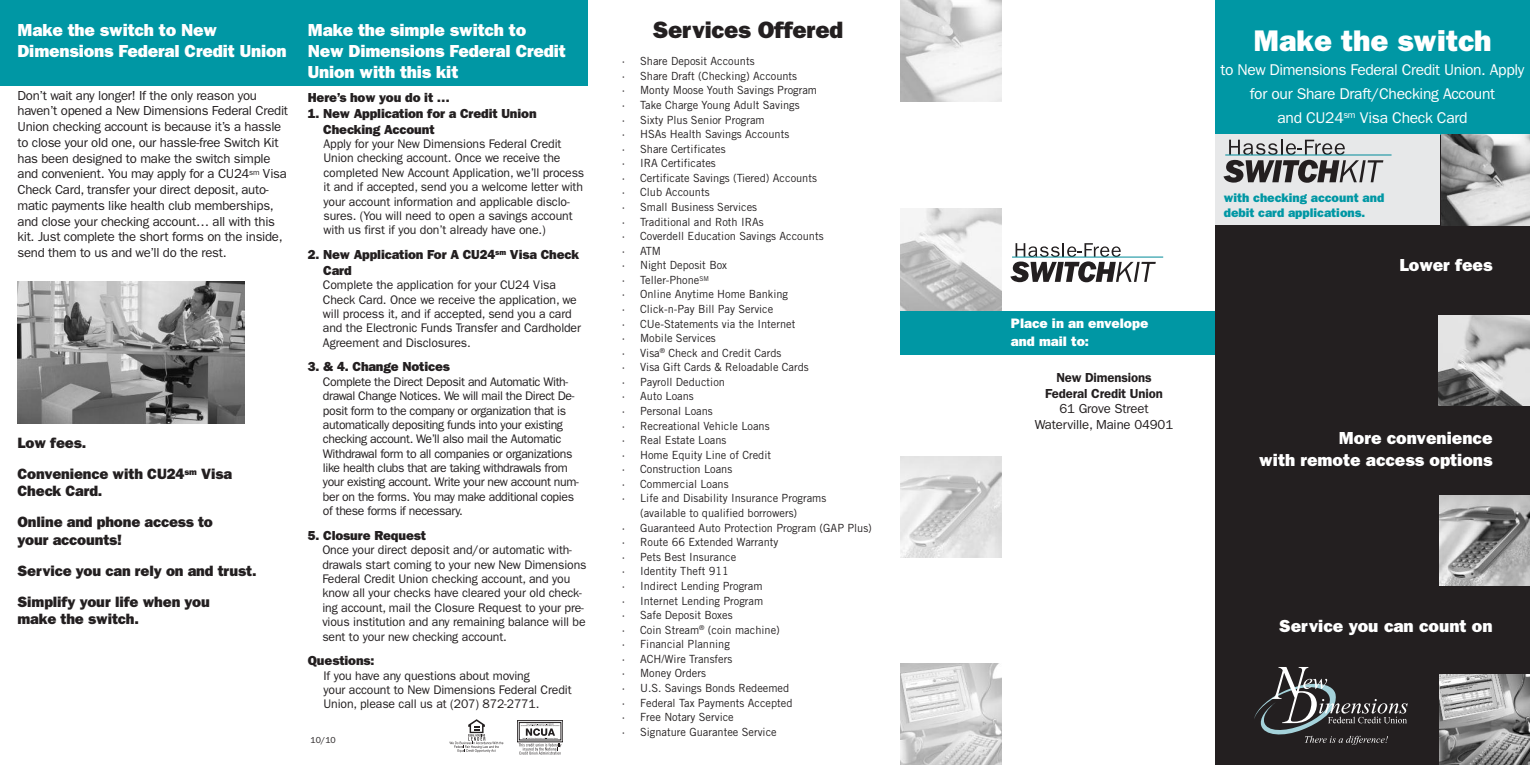
<style>
.page{position:relative;width:1530px;height:765px;background:#fff}
.page>*{position:absolute;margin:0;border:0;box-sizing:border-box;transform-origin:0 0}
.t1{font:30px "ITC Franklin Gothic Std Hvy";color:#fff}
.t2{font:23.75px "ITC Franklin Gothic Std Hvy";letter-spacing:-.01em;color:#231f20}
.t3{font:17.5px/21px "ITC Franklin Gothic Std Hvy";letter-spacing:-.01em;color:#fff}
.t4{font:15.62px/23.8px "ITC Franklin Gothic Std";letter-spacing:-.02em;color:#fff;text-align:center}
.t5{font:15px/31px "ITC Franklin Gothic Std Hvy";letter-spacing:-.01em;color:#231f20}
.t6{font:13.75px/17.5px "ITC Franklin Gothic Std Hvy";color:#fff}
.t7{font:13.12px/15.8px "ITC Franklin Gothic Std";letter-spacing:-.02em;color:#231f20}
.t8{font:13.12px/15.8px "ITC Franklin Gothic Std Hvy";letter-spacing:-.01em;color:#231f20}
.t9{font:600 13.12px/15.8px "ITC Franklin Gothic Std";letter-spacing:-.01em;color:#231f20;text-align:center}
.t10{font:12.5px/14.4px "ITC Franklin Gothic Std";letter-spacing:-.01em;color:#231f20}
.t11{font:12.5px/14.4px "ITC Franklin Gothic Std";letter-spacing:-.03em;color:#231f20}
.t12{font:12.5px/15px "ITC Franklin Gothic Std Hvy";color:#0097a4}
.t13{font:11.25px "Trade Gothic LT Std";color:#231f20}
.t14{font:8.75px "ITC Franklin Gothic Std";color:#231f20}
</style>
<div class="page">
<div style="left:1215px;top:133px;width:315px;height:632px;background:#231f20"></div>
<div style="left:1215px;top:0;width:315px;height:135px;background:#0097a4"></div>
<div style="left:0;top:0;width:588px;height:86px;background:#0097a4"></div>
<img style="left:1442px;top:134px;width:88px;height:91px">
<img style="left:1439px;top:315px;width:91px;height:91px">
<img style="left:1439px;top:495px;width:91px;height:91px">
<img style="left:1439px;top:675px;width:91px;height:90px">
<svg style="left:1254px;top:667px;width:154px;height:78px"></svg>
<img style="left:18px;top:282px;width:227px;height:142px">
<div style="left:1215px;top:134px;width:224px;height:91px;background:#e7e8e9"></div>
<svg style="left:1223px;top:140px;width:160px;height:43px"></svg>
<hr style="left:1225px;top:155px;width:167px;height:1px;background:#008b99">
<img style="left:901px;top:663px;width:101px;height:102px">
<img style="left:901px;top:457px;width:101px;height:101px">
<img style="left:900px;top:209px;width:102px;height:101px">
<img style="left:900px;top:0;width:102px;height:101px">
<div style="left:900px;top:311px;width:315px;height:43px;background:#0097a4"></div>
<svg style="left:1010px;top:243px;width:146px;height:39px"></svg>
<hr style="left:1012px;top:257px;width:151px;height:1px;background:#008b99">
<div style="left:517px;top:720px;width:46px;height:22px;border:1px solid #231f20"></div>
<div style="left:519px;top:722px;width:42px;height:18px;border:1px solid #231f20"></div>
<svg style="left:519px;top:723px;width:42px;height:32px"></svg>
<svg style="left:450px;top:719px;width:53px;height:34px"></svg>
<h3 class="t3" style="left:18px;top:21px;width:271px">Make the switch to New<br>Dimensions Federal Credit Union</h3>
<p class="t7" style="left:18px;top:88px;width:272px">Don’t wait any longer! If the only reason you haven’t opened a New Dimensions Federal Credit Union checking account is because it’s a hassle to close your old one, our hassle-free Switch Kit has been designed to make the switch simple and convenient. You may apply for a CU24<sup>sm</sup> Visa Check Card, transfer your direct deposit, auto&shy;matic payments like health club memberships, and close your checking account… all with this kit. Just complete the short forms on the inside, send them to us and we’ll do the rest.</p>
<h3 class="t5" style="left:18px;top:428px;width:216px">Low fees.<br>Convenience with CU24<sup>sm</sup> Visa</h3>
<h3 class="t5" style="left:18px;top:477px;width:197px">Check Card.<br>Online and phone access to</h3>
<h3 class="t5" style="left:18px;top:525px;width:241px">your accounts!<br>Service you can rely on and trust.<br>Simplify your life when you</h3>
<h3 class="t5" style="left:18px;top:605px;width:123px">make the switch.</h3>
<h3 class="t3" style="left:308px;top:21px;width:260px">Make the simple switch to<br>New Dimensions Federal Credit<br>Union with this kit</h3>
<p class="t8" style="left:308px;top:91px;width:144px">Here’s how you do it …</p>
<p class="t8" style="left:323px;top:107px;width:215px;text-indent:-15px">1. New Application for a Credit Union<br>Checking Account</p>
<p class="t10" style="left:324px;top:138px;width:262px">Apply for your New Dimensions Federal Credit Union checking account. Once we receive the completed New Account Application, we’ll process it and if accepted, send you a welcome letter with your account information and applicable disclo&shy;sures. (You will need to open a savings account with us first if you don’t already have one.)</p>
<p class="t8" style="left:323px;top:248px;width:257px;text-indent:-15px">2. New Application For A CU24<sup>sm</sup> Visa Check<br>Card</p>
<p class="t10" style="left:323px;top:279px;width:260px">Complete the application for your CU24 Visa Check Card. Once we receive the application, we will process it, and if accepted, send you a card and the Electronic Funds Transfer and Cardholder Agreement and Disclosures.</p>
<p class="t8" style="left:308px;top:360px;width:144px">3. &amp; 4. Change Notices</p>
<p class="t11" style="left:323px;top:375px;width:257px">Complete the Direct Deposit and Automatic With&shy;drawal Change Notices. We will mail the Direct De&shy;posit form to the company or organization that is automatically depositing funds into your existing checking account. We’ll also mail the Automatic Withdrawal form to all companies or organizations like health clubs that are taking withdrawals from your existing account. Write your new account num&shy;ber on the forms. You may make additional copies of these forms if necessary.</p>
<p class="t8" style="left:308px;top:529px;width:120px">5. Closure Request</p>
<p class="t10" style="left:322px;top:544px;width:266px">Once your direct deposit and/or automatic with&shy;drawals start coming to your new New Dimensions Federal Credit Union checking account, and you know all your checks have cleared your old check&shy;ing account, mail the Closure Request to your pre&shy;vious institution and any remaining balance will be sent to your new checking account.</p>
<p class="t8" style="left:308px;top:654px;width:68px">Questions:</p>
<p class="t10" style="left:324px;top:669px;width:250px">If you have any questions about moving<br>your account to New Dimensions Federal Credit<br>Union, please call us at (207) 872-2771.</p>
<p class="t14" style="left:311px;top:737px;width:27px">10/10</p>
<h2 class="t2" style="left:653px;top:21px;width:192px">Services Offered</h2>
<p class="t13" style="left:622px;top:57px;width:134px">· Share Deposit Accounts</p>
<p class="t13" style="left:622px;top:72px;width:177px">· Share Draft (Checking) Accounts</p>
<p class="t13" style="left:622px;top:86px;width:197px">· Monty Moose Youth Savings Program</p>
<p class="t13" style="left:622px;top:101px;width:179px">· Take Charge Young Adult Savings</p>
<p class="t13" style="left:622px;top:115px;width:144px">· Sixty Plus Senior Program</p>
<p class="t13" style="left:622px;top:130px;width:169px">· HSAs Health Savings Accounts</p>
<p class="t13" style="left:622px;top:145px;width:105px">· Share Certificates</p>
<p class="t13" style="left:622px;top:159px;width:95px">· IRA Certificates</p>
<p class="t13" style="left:622px;top:174px;width:197px">· Certificate Savings (Tiered) Accounts</p>
<p class="t13" style="left:622px;top:188px;width:89px">· Club Accounts</p>
<p class="t13" style="left:622px;top:203px;width:137px">· Small Business Services</p>
<p class="t13" style="left:622px;top:217px;width:143px">· Traditional and Roth IRAs</p>
<p class="t13" style="left:622px;top:232px;width:203px">· Coverdell Education Savings Accounts</p>
<p class="t13" style="left:622px;top:247px;width:41px">· ATM</p>
<p class="t13" style="left:622px;top:261px;width:107px">· Night Deposit Box</p>
<p class="t13" style="left:622px;top:276px;width:89px">· Teller-Phone<sup>SM</sup></p>
<p class="t13" style="left:622px;top:290px;width:168px">· Online Anytime Home Banking</p>
<p class="t13" style="left:622px;top:305px;width:153px">· Click-n-Pay Bill Pay Service</p>
<p class="t13" style="left:622px;top:319px;width:175px">· CUe-Statements via the Internet</p>
<p class="t13" style="left:622px;top:334px;width:95px">· Mobile Services</p>
<p class="t13" style="left:622px;top:349px;width:161px">· Visa<sup>®</sup> Check and Credit Cards</p>
<p class="t13" style="left:622px;top:363px;width:189px">· Visa Gift Cards &amp; Reloadable Cards</p>
<p class="t13" style="left:622px;top:378px;width:105px">· Payroll Deduction</p>
<p class="t13" style="left:622px;top:392px;width:73px">· Auto Loans</p>
<p class="t13" style="left:622px;top:407px;width:92px">· Personal Loans</p>
<p class="t13" style="left:622px;top:421px;width:149px">· Recreational Vehicle Loans</p>
<p class="t13" style="left:622px;top:436px;width:106px">· Real Estate Loans</p>
<p class="t13" style="left:622px;top:451px;width:151px">· Home Equity Line of Credit</p>
<p class="t13" style="left:622px;top:465px;width:112px">· Construction Loans</p>
<p class="t13" style="left:622px;top:480px;width:108px">· Commercial Loans</p>
<p class="t13" style="left:622px;top:494px;width:206px">· Life and Disability Insurance Programs</p>
<p class="t13" style="left:640px;top:509px;width:159px">(available to qualified borrowers)</p>
<p class="t13" style="left:622px;top:524px;width:252px">· Guaranteed Auto Protection Program (GAP Plus)</p>
<p class="t13" style="left:622px;top:538px;width:158px">· Route 66 Extended Warranty</p>
<p class="t13" style="left:622px;top:553px;width:116px">· Pets Best Insurance</p>
<p class="t13" style="left:622px;top:567px;width:109px">· Identity Theft 911</p>
<p class="t13" style="left:622px;top:582px;width:142px">· Indirect Lending Program</p>
<p class="t13" style="left:622px;top:596px;width:143px">· Internet Lending Program</p>
<p class="t13" style="left:622px;top:611px;width:112px">· Safe Deposit Boxes</p>
<p class="t13" style="left:622px;top:626px;width:160px">· Coin Stream<sup>®</sup> (coin machine)</p>
<p class="t13" style="left:622px;top:640px;width:110px">· Financial Planning</p>
<p class="t13" style="left:622px;top:655px;width:112px">· ACH/Wire Transfers</p>
<p class="t13" style="left:622px;top:669px;width:86px">· Money Orders</p>
<p class="t13" style="left:622px;top:684px;width:169px">· U.S. Savings Bonds Redeemed</p>
<p class="t13" style="left:622px;top:698px;width:172px">· Federal Tax Payments Accepted</p>
<p class="t13" style="left:622px;top:713px;width:113px">· Free Notary Service</p>
<p class="t13" style="left:622px;top:728px;width:156px">· Signature Guarantee Service</p>
<p class="t6" style="left:1011px;top:316px;width:139px">Place in an envelope and mail to:</p>
<p class="t9" style="left:1045px;top:371px;width:119px">New Dimensions<br>Federal Credit Union</p>
<p class="t7" style="left:1035px;top:402px;width:140px;text-align:center">61 Grove Street<br>Waterville, Maine 04901</p>
<h1 class="t1" style="left:1253px;top:31px;width:240px">Make the switch</h1>
<h3 class="t4" style="left:1221px;top:59px;width:305px">to New Dimensions Federal Credit Union. Apply for our Share Draft/Checking Account<br>and CU24<sup>sm</sup> Visa Check Card</h3>
<p class="t12" style="left:1224px;top:191px;width:162px">with checking account and debit card applications.</p>
<h3 class="t3" style="left:1399px;top:256px;width:95px">Lower fees</h3>
<h3 class="t3" style="left:1259px;top:429px;width:235px;text-align:right">More convenience<br>with remote access options</h3>
<h3 class="t3" style="left:1279px;top:617px;width:215px">Service you can count on</h3>
</div>
